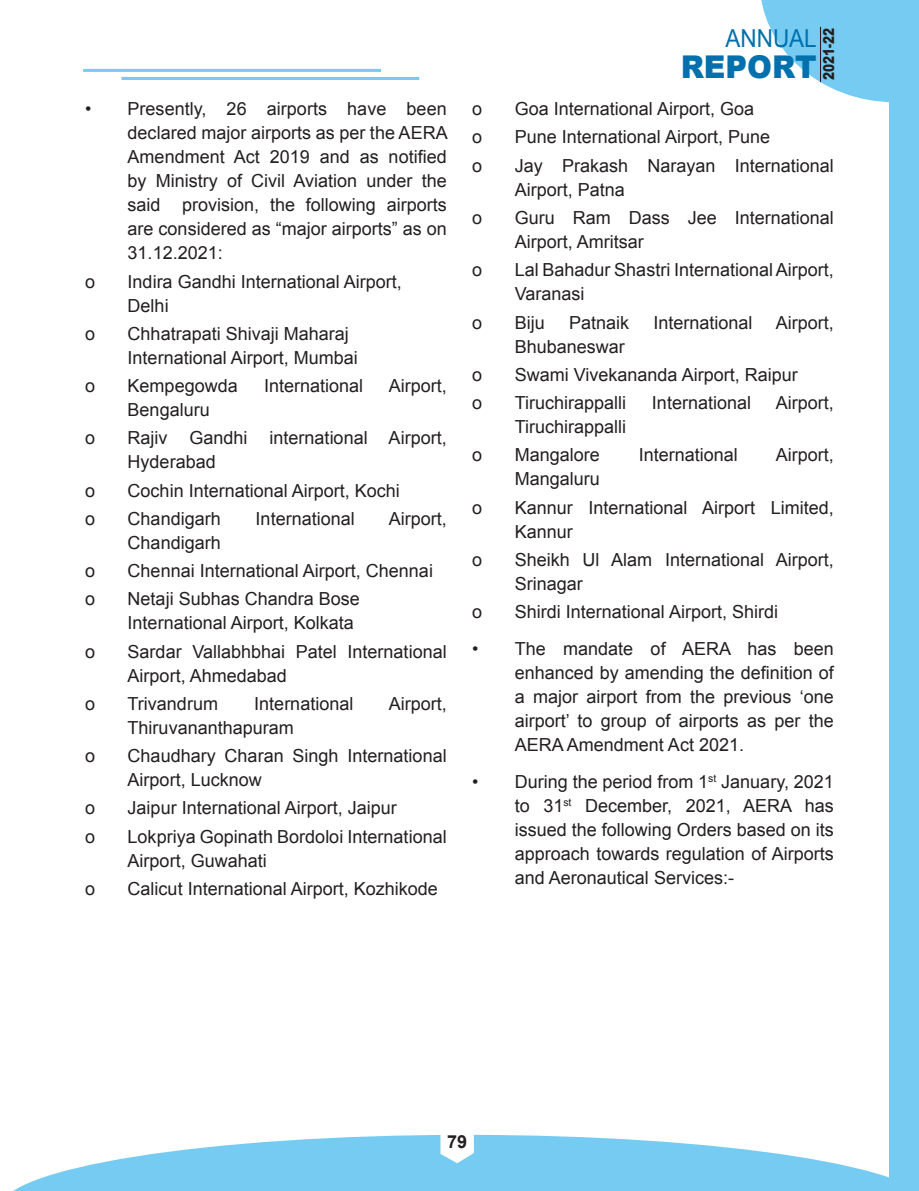
<style>
.page{position:relative;width:919px;height:1191px;background:#fff}
.page>*{position:absolute;margin:0;border:0;box-sizing:border-box;transform-origin:0 0}
.t1{font:900 31.35px "Arial";color:#0071ad;scale:.95 1}
.t2{font:24.75px "Arial";color:#0071ad;scale:.91 1}
.t3{font:18px/24px "Arial";color:#231f20}
.t4{font:700 18px "Arial";color:#231f20}
.t5{font:900 15px "Arial";color:#231f20;scale:.8 1}
</style>
<div class="page">
<div style="left:889px;top:0;width:29px;height:1191px;background:#75cbf2"></div>
<hr style="left:121px;top:77px;width:298px;height:3px;background:#75cbf2">
<hr style="left:83px;top:69px;width:298px;height:3px;background:#75cbf2">
<svg style="left:13px;top:1134px;width:876px;height:57px;fill:#75cbf2"></svg>
<svg style="left:440px;top:1134px;width:34px;height:29px"></svg>
<svg style="left:761px;top:0;width:158px;height:102px"></svg>
<p class="t3" style="left:128px;top:97px;width:321px;text-align:justify;text-indent:-43px">• Presently, 26 airports have been declared major airports as per the AERA Amendment Act 2019 and as notified by Ministry of Civil Aviation under the said provision, the following airports are considered as “major airports” as on 31.12.2021:</p>
<p class="t3" style="left:85px;top:269px;width:12px">o</p>
<p class="t3" style="left:128px;top:269px;width:276px">Indira Gandhi International Airport,<br>Delhi</p>
<p class="t3" style="left:85px;top:322px;width:12px">o</p>
<p class="t3" style="left:128px;top:322px;width:232px">Chhatrapati Shivaji Maharaj<br>International Airport, Mumbai</p>
<p class="t3" style="left:85px;top:374px;width:12px">o</p>
<p class="t3" style="left:128px;top:374px;width:112px">Kempegowda</p>
<p class="t3" style="left:264px;top:374px;width:101px">International</p>
<p class="t3" style="left:388px;top:374px;width:60px">Airport,</p>
<p class="t3" style="left:128px;top:398px;width:84px">Bengaluru</p>
<p class="t3" style="left:85px;top:426px;width:12px">o</p>
<p class="t3" style="left:128px;top:426px;width:320px">Rajiv Gandhi international Airport,<br>Hyderabad</p>
<p class="t3" style="left:85px;top:478px;width:12px">o</p>
<p class="t3" style="left:128px;top:478px;width:274px">Cochin International Airport, Kochi</p>
<p class="t3" style="left:85px;top:507px;width:12px">o</p>
<p class="t3" style="left:128px;top:507px;width:95px">Chandigarh</p>
<p class="t3" style="left:255px;top:507px;width:101px">International</p>
<p class="t3" style="left:388px;top:507px;width:60px">Airport,</p>
<p class="t3" style="left:128px;top:531px;width:95px">Chandigarh</p>
<p class="t3" style="left:85px;top:559px;width:12px">o</p>
<p class="t3" style="left:128px;top:559px;width:307px">Chennai International Airport, Chennai</p>
<p class="t3" style="left:85px;top:587px;width:12px">o</p>
<p class="t3" style="left:128px;top:587px;width:234px">Netaji Subhas Chandra Bose<br>International Airport, Kolkata</p>
<p class="t3" style="left:85px;top:639px;width:12px">o</p>
<p class="t3" style="left:128px;top:639px;width:320px">Sardar Vallabhbhai Patel International<br>Airport, Ahmedabad</p>
<p class="t3" style="left:85px;top:692px;width:12px">o</p>
<p class="t3" style="left:128px;top:692px;width:92px">Trivandrum</p>
<p class="t3" style="left:254px;top:692px;width:101px">International</p>
<p class="t3" style="left:388px;top:692px;width:60px">Airport,</p>
<p class="t3" style="left:128px;top:716px;width:168px">Thiruvananthapuram</p>
<p class="t3" style="left:85px;top:744px;width:12px">o</p>
<p class="t3" style="left:128px;top:744px;width:320px">Chaudhary Charan Singh International<br>Airport, Lucknow</p>
<p class="t3" style="left:85px;top:796px;width:12px">o</p>
<p class="t3" style="left:128px;top:796px;width:271px">Jaipur International Airport, Jaipur</p>
<p class="t3" style="left:85px;top:824px;width:12px">o</p>
<p class="t3" style="left:128px;top:824px;width:320px">Lokpriya Gopinath Bordoloi International<br>Airport, Guwahati</p>
<p class="t3" style="left:85px;top:877px;width:12px">o</p>
<p class="t3" style="left:128px;top:877px;width:312px">Calicut International Airport, Kozhikode</p>
<p class="t5" style="left:817px;top:80px;width:67px;rotate:-90deg">2021-22</p>
<h2 class="t2" style="left:725px;top:22px;width:102px">ANNUAL</h2>
<h1 class="t1" style="left:680px;top:44px;width:145px">REPORT</h1>
<p class="t3" style="left:472px;top:97px;width:12px">o</p>
<p class="t3" style="left:514px;top:97px;width:241px">Goa International Airport, Goa</p>
<p class="t3" style="left:472px;top:125px;width:12px">o</p>
<p class="t3" style="left:514px;top:125px;width:257px">Pune International Airport, Pune</p>
<p class="t3" style="left:472px;top:154px;width:12px">o</p>
<p class="t3" style="left:514px;top:154px;width:320px">Jay Prakash Narayan International<br>Airport, Patna</p>
<p class="t3" style="left:472px;top:206px;width:12px">o</p>
<p class="t3" style="left:514px;top:206px;width:320px">Guru Ram Dass Jee International<br>Airport, Amritsar</p>
<p class="t3" style="left:472px;top:258px;width:12px">o</p>
<p class="t3" style="left:514px;top:258px;width:320px">Lal Bahadur Shastri International Airport,<br>Varanasi</p>
<p class="t3" style="left:472px;top:310px;width:12px">o</p>
<p class="t3" style="left:514px;top:310px;width:32px">Biju</p>
<p class="t3" style="left:569px;top:310px;width:62px">Patnaik</p>
<p class="t3" style="left:653px;top:310px;width:101px">International</p>
<p class="t3" style="left:775px;top:310px;width:60px">Airport,</p>
<p class="t3" style="left:514px;top:334px;width:112px">Bhubaneswar</p>
<p class="t3" style="left:472px;top:363px;width:12px">o</p>
<p class="t3" style="left:514px;top:363px;width:284px">Swami Vivekananda Airport, Raipur</p>
<p class="t3" style="left:472px;top:391px;width:12px">o</p>
<p class="t3" style="left:514px;top:391px;width:113px">Tiruchirappalli</p>
<p class="t3" style="left:652px;top:391px;width:101px">International</p>
<p class="t3" style="left:775px;top:391px;width:60px">Airport,</p>
<p class="t3" style="left:514px;top:415px;width:113px">Tiruchirappalli</p>
<p class="t3" style="left:472px;top:443px;width:12px">o</p>
<p class="t3" style="left:514px;top:443px;width:87px">Mangalore</p>
<p class="t3" style="left:638px;top:443px;width:101px">International</p>
<p class="t3" style="left:775px;top:443px;width:60px">Airport,</p>
<p class="t3" style="left:514px;top:467px;width:87px">Mangaluru</p>
<p class="t3" style="left:472px;top:495px;width:12px">o</p>
<p class="t3" style="left:514px;top:495px;width:320px">Kannur International Airport Limited,<br>Kannur</p>
<p class="t3" style="left:472px;top:548px;width:12px">o</p>
<p class="t3" style="left:514px;top:548px;width:320px">Sheikh Ul Alam International Airport,<br>Srinagar</p>
<p class="t3" style="left:472px;top:600px;width:12px">o</p>
<p class="t3" style="left:514px;top:600px;width:265px">Shirdi International Airport, Shirdi</p>
<p class="t3" style="left:514px;top:637px;width:320px;text-align:justify;text-indent:-43px">• The mandate of AERA has been enhanced by amending the definition of a major airport from the previous ‘one airport’ to group of airports as per the AERA Amendment Act 2021.</p>
<p class="t3" style="left:514px;top:769px;width:320px;text-align:justify;text-indent:-43px">• During the period from 1<sup>st</sup> January, 2021 to 31<sup>st</sup> December, 2021, AERA has issued the following Orders based on its approach towards regulation of Airports and Aeronautical Services:-</p>
<p class="t4" style="left:447px;top:1130px;width:22px">79</p>
</div>
